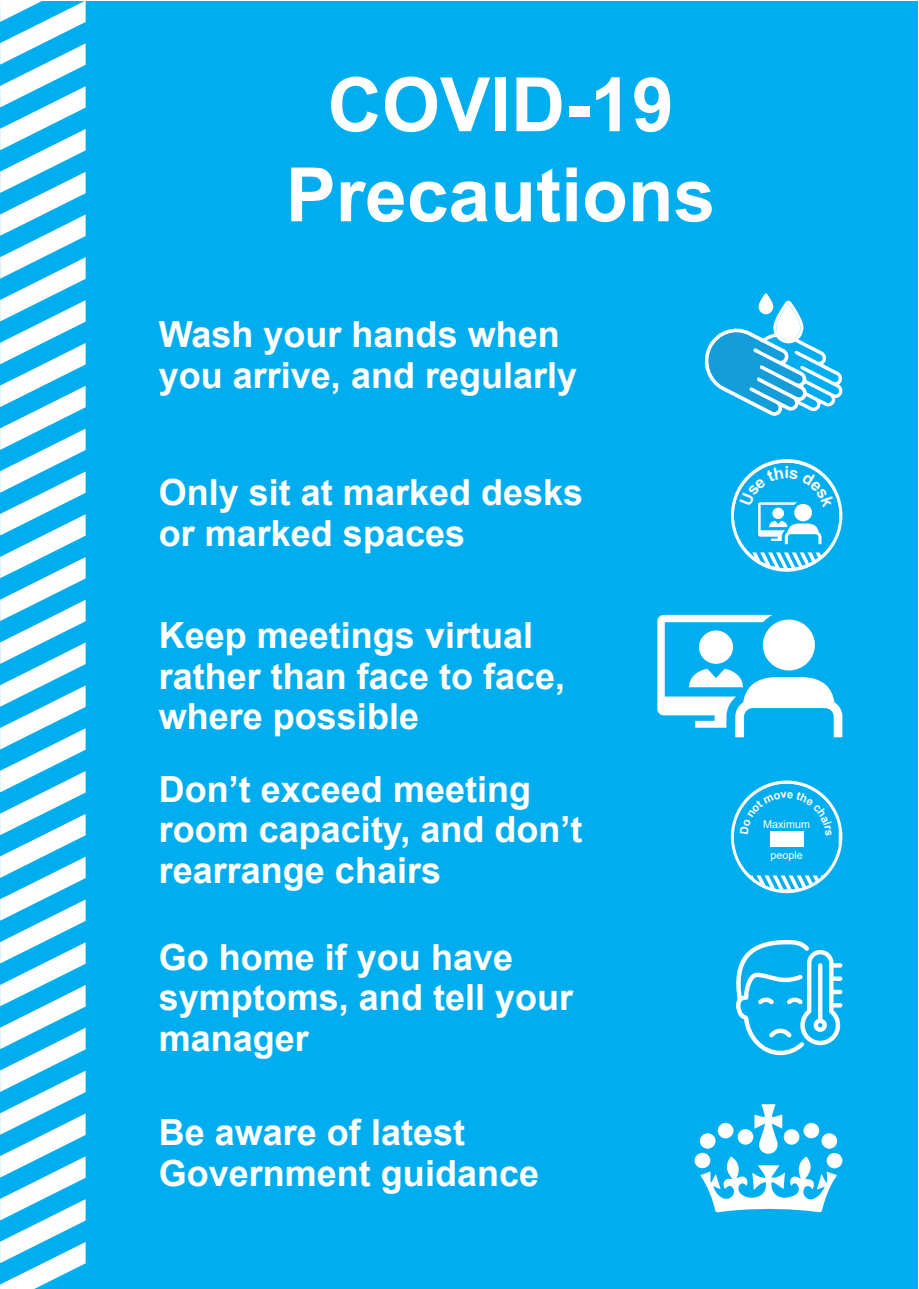
<style>
.page{position:relative;width:919px;height:1289px;background:#fff}
.page>*{position:absolute;margin:0;border:0;box-sizing:border-box;transform-origin:0 0}
.t1{font:700 75px/90px "Arial";color:#fff;text-align:center}
.t2{font:700 36px/40.5px "Arial";color:#fff}
.t3{font:700 16.65px "Arial";color:#fff}
.t4{font:10.8px "Arial";color:#fff}
</style>
<div class="page">
<div style="left:1px;top:1px;width:917px;height:1287px;background:#00aeef"></div>
<svg style="left:0;top:1px;width:86px;height:1287px"></svg>
<svg style="left:730px;top:459px;width:112px;height:112px"></svg>
<div style="left:733px;top:462px;width:106px;height:106px;background:#00aeef;border-radius:50%"></div>
<svg style="left:744px;top:552px;width:85px;height:16px"></svg>
<svg style="left:704px;top:293px;width:139px;height:123px"></svg>
<svg style="left:657px;top:615px;width:185px;height:122px"></svg>
<div style="left:829px;top:989px;width:13px;height:5px;background:#fff;border-radius:2px"></div>
<svg style="left:736px;top:939px;width:104px;height:116px"></svg>
<svg style="left:730px;top:780px;width:112px;height:113px"></svg>
<svg style="left:700px;top:1104px;width:136px;height:108px"></svg>
<div style="left:717px;top:1122px;width:16px;height:16px;background:#fff;border-radius:50%"></div>
<div style="left:737px;top:1129px;width:16px;height:15px;background:#fff;border-radius:50%"></div>
<div style="left:826px;top:1152px;width:16px;height:16px;background:#fff;border-radius:50%"></div>
<div style="left:821px;top:1133px;width:16px;height:15px;background:#fff;border-radius:50%"></div>
<div style="left:783px;top:1129px;width:16px;height:15px;background:#fff;border-radius:50%"></div>
<div style="left:694px;top:1152px;width:16px;height:16px;background:#fff;border-radius:50%"></div>
<div style="left:803px;top:1122px;width:16px;height:16px;background:#fff;border-radius:50%"></div>
<div style="left:699px;top:1133px;width:16px;height:15px;background:#fff;border-radius:50%"></div>
<svg style="left:739px;top:466px;width:95px;height:78px"></svg>
<svg style="left:733px;top:783px;width:105px;height:106px"></svg>
<h1 class="t1" style="left:286px;top:61px;width:431px">COVID-19<br>Precautions</h1>
<p class="t2" style="left:159px;top:314px;width:420px">Wash your hands when you arrive, and regularly</p>
<p class="t2" style="left:159px;top:473px;width:426px">Only sit at marked desks</p>
<p class="t2" style="left:159px;top:513px;width:308px">or marked spaces</p>
<p class="t2" style="left:159px;top:615px;width:408px">Keep meetings virtual rather than face to face, where possible</p>
<p class="t2" style="left:159px;top:769px;width:425px">Don’t exceed meeting room capacity, and don’t rearrange chairs</p>
<p class="t2" style="left:159px;top:937px;width:416px">Go home if you have symptoms, and tell your manager</p>
<p class="t2" style="left:159px;top:1112px;width:382px">Be aware of latest<br>Government guidance</p>
<p class="t3" style="left:784px;top:460px;width:6px">i</p>
<p class="t4" style="left:763px;top:816px;width:49px">Maximum</p>
<p class="t4" style="left:770px;top:847px;width:34px">people</p>
</div>
